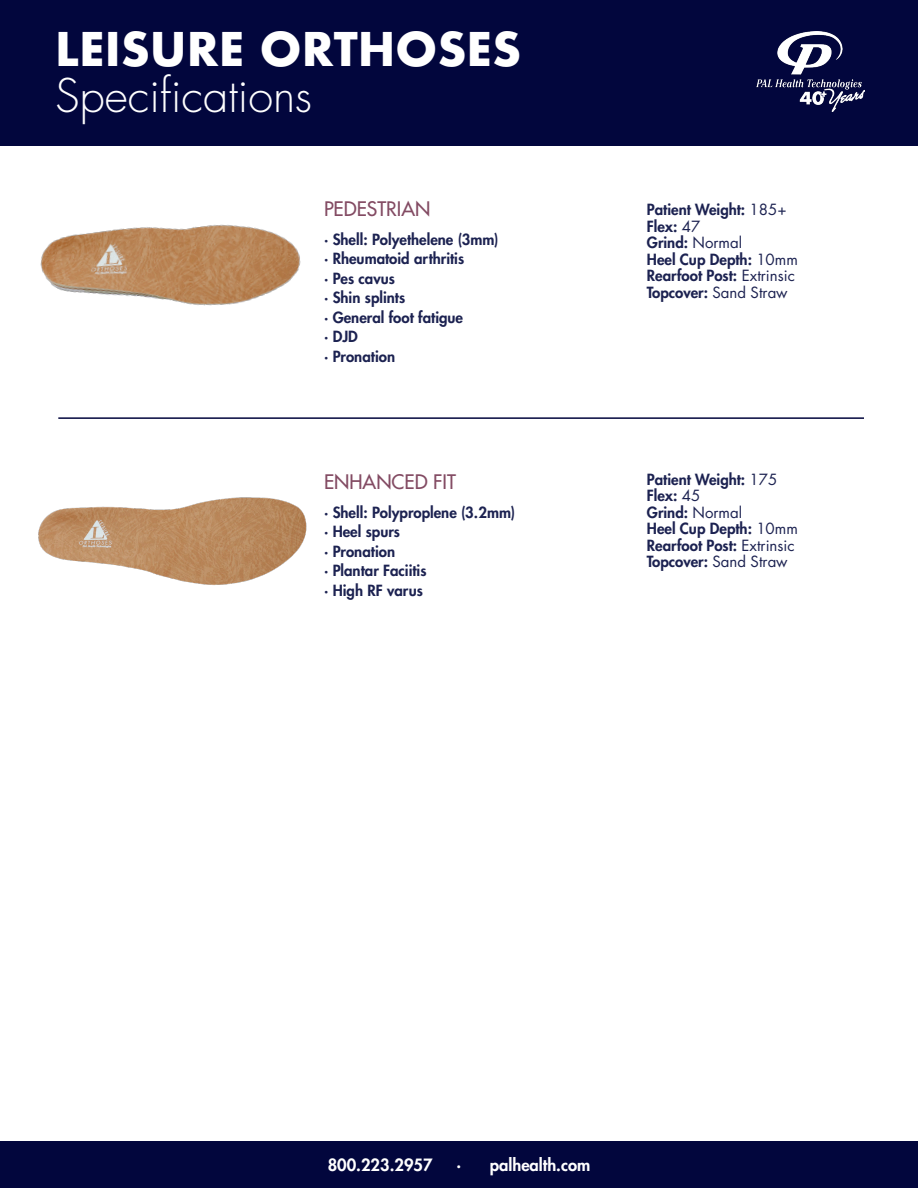
<style>
.page{position:relative;width:918px;height:1188px;background:#fff}
.page>*{position:absolute;margin:0;border:0;box-sizing:border-box;transform-origin:0 0}
.t1{font:700 45.15px "Futura";color:#fff}
.t2{font:300 45.15px "Futura Std";color:#fff}
.t3{font:500 19.5px "Futura Std";color:#834b63}
.t4{font:800 16.5px "Futura Std";color:#fff}
.t5{font:800 15px "Futura Std";color:#1c2251}
.s1{font-weight:400}
</style>
<div class="page">
<div style="left:0;top:0;width:918px;height:146px;background:#02063d"></div>
<img style="left:756px;top:31px;width:108px;height:81px">
<hr style="left:58px;top:417px;width:806px;height:2px;background:#02063d">
<div style="left:0;top:1141px;width:918px;height:47px;background:#02063d"></div>
<img style="left:38px;top:417px;width:307px;height:168px">
<img style="left:40px;top:224px;width:261px;height:82px">
<p class="t1" style="left:55px;top:17px;width:468px">LEISURE ORTHOSES</p>
<p class="t2" style="left:55px;top:68px;width:259px">Specifications</p>
<p class="t3" style="left:324px;top:197px;width:108px">PEDESTRIAN</p>
<p class="t5" style="left:324px;top:230px;width:176px">· Shell: Polyethelene (3mm)</p>
<p class="t5" style="left:324px;top:249px;width:142px">· Rheumatoid arthritis</p>
<p class="t5" style="left:324px;top:269px;width:72px">· Pes cavus</p>
<p class="t5" style="left:324px;top:288px;width:83px">· Shin splints</p>
<p class="t5" style="left:324px;top:308px;width:141px">· General foot fatigue</p>
<p class="t5" style="left:324px;top:327px;width:35px">· DJD</p>
<p class="t5" style="left:324px;top:347px;width:73px">· Pronation</p>
<p class="t3" style="left:324px;top:470px;width:133px">ENHANCED FIT</p>
<p class="t5" style="left:324px;top:503px;width:193px">· Shell: Polyproplene (3.2mm)</p>
<p class="t5" style="left:324px;top:522px;width:78px">· Heel spurs</p>
<p class="t5" style="left:324px;top:542px;width:73px">· Pronation</p>
<p class="t5" style="left:324px;top:561px;width:104px">· Plantar Faciitis</p>
<p class="t5" style="left:324px;top:581px;width:100px">· High RF varus</p>
<p class="t5" style="left:647px;top:200px;width:141px">Patient Weight: <span class="s1">185+</span></p>
<p class="t5" style="left:647px;top:217px;width:55px">Flex: <span class="s1">47</span></p>
<p class="t5" style="left:647px;top:233px;width:97px">Grind: <span class="s1">Normal</span></p>
<p class="t5" style="left:647px;top:250px;width:152px">Heel Cup Depth: <span class="s1">10mm</span></p>
<p class="t5" style="left:647px;top:266px;width:149px">Rearfoot Post: <span class="s1">Extrinsic</span></p>
<p class="t5" style="left:647px;top:283px;width:142px">Topcover: <span class="s1">Sand Straw</span></p>
<p class="t5" style="left:647px;top:469px;width:132px">Patient Weight: <span class="s1">175</span></p>
<p class="t5" style="left:647px;top:486px;width:55px">Flex: <span class="s1">45</span></p>
<p class="t5" style="left:647px;top:502px;width:97px">Grind: <span class="s1">Normal</span></p>
<p class="t5" style="left:647px;top:519px;width:152px">Heel Cup Depth: <span class="s1">10mm</span></p>
<p class="t5" style="left:647px;top:535px;width:149px">Rearfoot Post: <span class="s1">Extrinsic</span></p>
<p class="t5" style="left:647px;top:552px;width:142px">Topcover: <span class="s1">Sand Straw</span></p>
<p class="t4" style="left:328px;top:1155px;width:106px">800.223.2957</p>
<p class="t4" style="left:456px;top:1155px;width:135px">· palhealth.com</p>
</div>
